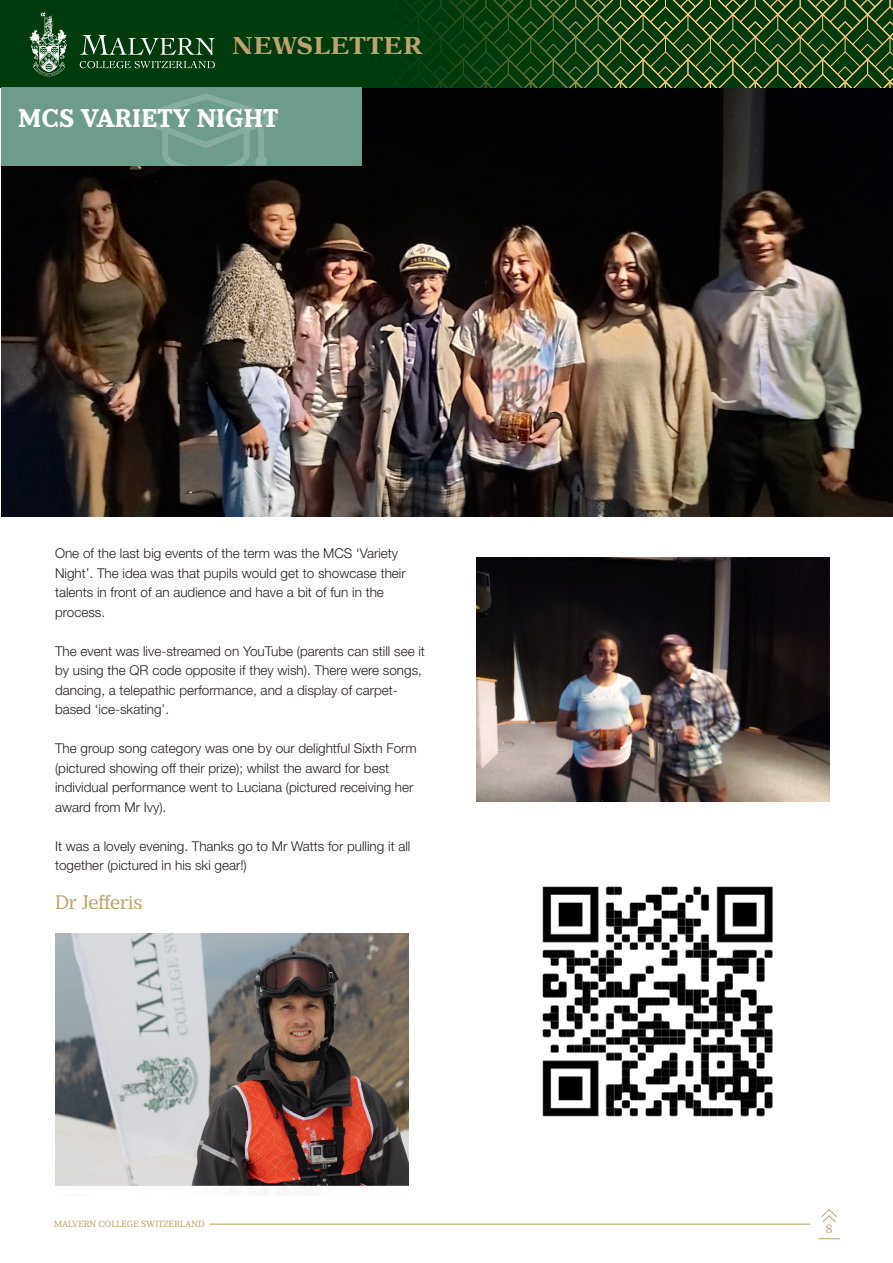
<style>
.page{position:relative;width:893px;height:1263px;background:#fff}
.page>*{position:absolute;margin:0;border:0;box-sizing:border-box;transform-origin:0 0}
.article_title{font:700 25.5px "Prumo Slab";letter-spacing:.01em;color:#fff}
.t1{font:500 25.5px "Aster";letter-spacing:.01em;color:#bfa26e}
.gold_name{font:19.5px "Prumo Slab";color:#bfa26e}
.gold_name-2{font:300 13.5px/19.5px "Helvetica Neue LT Pro";color:#231f20}
.t2{font:12px "Prumo Slab";color:#bfa26e}
.t3{font:9px "Prumo Slab";color:#bfa26e}
</style>
<div class="page">
<svg style="left:819px;top:1238px;width:21px;height:1px"></svg>
<svg style="left:822px;top:1209px;width:15px;height:14px"></svg>
<hr style="left:210px;top:1223px;width:600px;height:2px;background:#bfa26e">
<img style="left:1px;top:87px;width:892px;height:430px">
<div style="left:0;top:0;width:893px;height:87px;background:#003b0d"></div>
<svg style="left:398px;top:0;width:495px;height:87px"></svg>
<svg style="left:29px;top:11px;width:38px;height:65px"></svg>
<svg style="left:80px;top:35px;width:135px;height:20px"></svg>
<svg style="left:80px;top:61px;width:135px;height:7px"></svg>
<div style="left:1px;top:87px;width:360px;height:79px;background:#6e9c8a"></div>
<svg style="left:133px;top:94px;width:146px;height:72px"></svg>
<img style="left:476px;top:557px;width:353px;height:244px">
<img style="left:56px;top:933px;width:353px;height:253px">
<img style="left:542px;top:886px;width:231px;height:231px">
<p class="t1" style="left:232px;top:30px;width:192px">NEWSLETTER</p>
<p class="article_title" style="left:18px;top:102px;width:262px">MCS VARIETY NIGHT</p>
<p class="gold_name-2" style="left:55px;top:543px;width:352px">One of the last big events of the term was the MCS ‘Variety Night’. The idea was that pupils would get to showcase their talents in front of an audience and have a bit of fun in the process.</p>
<p class="gold_name-2" style="left:55px;top:641px;width:371px">The event was live-streamed on YouTube (parents can still see it by using the QR code opposite if they wish). There were songs, dancing, a telepathic performance, and a display of carpet&shy;based ‘ice-skating’.</p>
<p class="gold_name-2" style="left:55px;top:738px;width:363px">The group song category was one by our delightful Sixth Form (pictured showing off their prize); whilst the award for best individual performance went to Luciana (pictured receiving her award from Mr Ivy).</p>
<p class="gold_name-2" style="left:55px;top:836px;width:357px">It was a lovely evening. Thanks go to Mr Watts for pulling it all together (pictured in his ski gear!)</p>
<p class="gold_name" style="left:55px;top:891px;width:89px">Dr Jefferis</p>
<p class="t3" style="left:54px;top:1218px;width:152px">MALVERN COLLEGE SWITZERLAND</p>
<p class="t2" style="left:826px;top:1222px;width:9px">8</p>
</div>
